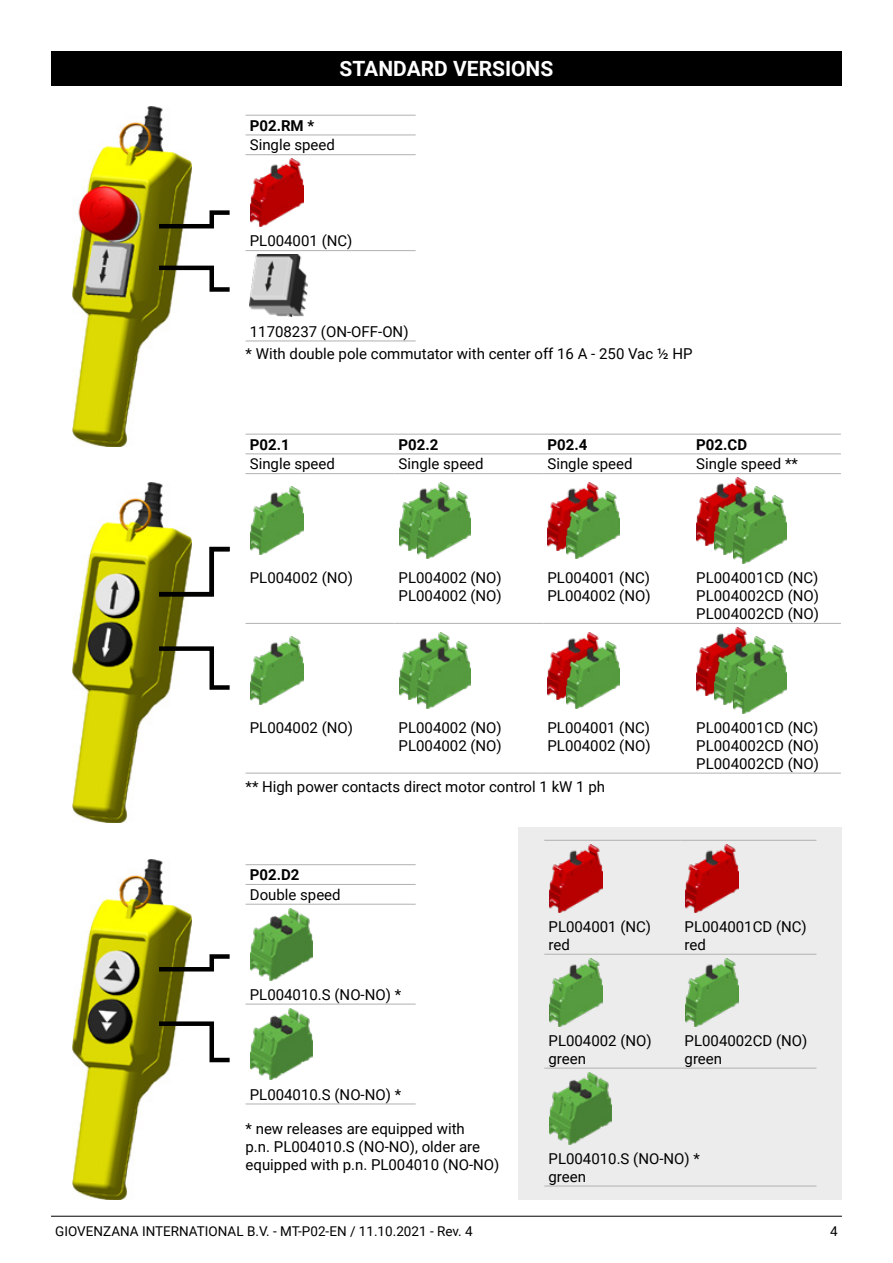
<style>
.page{position:relative;width:893px;height:1263px;background:#fff}
.page>*{position:absolute;margin:0;border:0;box-sizing:border-box;transform-origin:0 0}
.t1{font:700 21px "Roboto";color:#fff}
.t2{font:15px/18px "Roboto";color:#000}
.t3{font:700 15px "Roboto";color:#000}
.t4{font:13.5px "Roboto";color:#000}
</style>
<div class="page">
<hr style="left:51px;top:1216px;width:791px;height:1px;background:#000">
<div style="left:51px;top:51px;width:791px;height:34px;background:#000"></div>
<img style="left:72px;top:483px;width:120px;height:340px">
<img style="left:72px;top:859px;width:120px;height:340px">
<hr style="left:246px;top:434px;width:148px;height:1px;background:#b1b1b0">
<hr style="left:394px;top:434px;width:149px;height:1px;background:#b1b1b0">
<hr style="left:543px;top:434px;width:149px;height:1px;background:#b1b1b0">
<hr style="left:692px;top:434px;width:149px;height:1px;background:#b1b1b0">
<hr style="left:246px;top:453px;width:148px;height:1px;background:#b1b1b0">
<hr style="left:394px;top:453px;width:149px;height:1px;background:#b1b1b0">
<hr style="left:543px;top:453px;width:149px;height:1px;background:#b1b1b0">
<hr style="left:692px;top:453px;width:149px;height:1px;background:#b1b1b0">
<hr style="left:246px;top:473px;width:148px;height:1px;background:#b1b1b0">
<hr style="left:394px;top:473px;width:149px;height:1px;background:#b1b1b0">
<hr style="left:543px;top:473px;width:149px;height:1px;background:#b1b1b0">
<hr style="left:692px;top:473px;width:149px;height:1px;background:#b1b1b0">
<hr style="left:246px;top:623px;width:148px;height:1px;background:#b1b1b0">
<hr style="left:394px;top:623px;width:149px;height:1px;background:#b1b1b0">
<hr style="left:543px;top:623px;width:149px;height:1px;background:#b1b1b0">
<hr style="left:692px;top:623px;width:149px;height:1px;background:#b1b1b0">
<hr style="left:246px;top:773px;width:148px;height:1px;background:#b1b1b0">
<hr style="left:394px;top:773px;width:149px;height:1px;background:#b1b1b0">
<hr style="left:543px;top:773px;width:149px;height:1px;background:#b1b1b0">
<hr style="left:692px;top:773px;width:149px;height:1px;background:#b1b1b0">
<img style="left:250px;top:487px;width:53px;height:67px">
<img style="left:399px;top:482px;width:51px;height:68px">
<img style="left:417px;top:491px;width:53px;height:68px">
<img style="left:548px;top:482px;width:51px;height:68px">
<img style="left:566px;top:491px;width:53px;height:68px">
<img style="left:697px;top:478px;width:50px;height:67px">
<img style="left:715px;top:487px;width:51px;height:67px">
<img style="left:733px;top:496px;width:53px;height:67px">
<img style="left:250px;top:636px;width:53px;height:68px">
<img style="left:399px;top:632px;width:51px;height:68px">
<img style="left:417px;top:641px;width:53px;height:68px">
<img style="left:548px;top:632px;width:51px;height:68px">
<img style="left:566px;top:641px;width:53px;height:68px">
<img style="left:697px;top:628px;width:50px;height:67px">
<img style="left:715px;top:636px;width:51px;height:68px">
<img style="left:733px;top:645px;width:53px;height:68px">
<hr style="left:246px;top:864px;width:170px;height:1px;background:#b1b1b0">
<hr style="left:246px;top:884px;width:170px;height:1px;background:#b1b1b0">
<hr style="left:246px;top:904px;width:170px;height:1px;background:#b1b1b0">
<hr style="left:246px;top:1004px;width:170px;height:1px;background:#b1b1b0">
<hr style="left:246px;top:1103px;width:170px;height:1px;background:#b1b1b0">
<img style="left:251px;top:908px;width:62px;height:72px">
<img style="left:251px;top:1008px;width:62px;height:72px">
<hr style="left:246px;top:115px;width:170px;height:1px;background:#b1b1b0">
<hr style="left:246px;top:135px;width:170px;height:1px;background:#b1b1b0">
<hr style="left:246px;top:154px;width:170px;height:1px;background:#b1b1b0">
<hr style="left:246px;top:250px;width:170px;height:1px;background:#b1b1b0">
<hr style="left:246px;top:341px;width:170px;height:1px;background:#b1b1b0">
<img style="left:250px;top:159px;width:53px;height:68px">
<img style="left:250px;top:255px;width:58px;height:62px">
<img style="left:72px;top:106px;width:120px;height:340px">
<div style="left:519px;top:827px;width:323px;height:372px;background:#ececec"></div>
<hr style="left:544px;top:840px;width:136px;height:1px;background:#b1b1b0">
<hr style="left:680px;top:840px;width:136px;height:1px;background:#b1b1b0">
<hr style="left:544px;top:954px;width:136px;height:1px;background:#b1b1b0">
<hr style="left:680px;top:954px;width:136px;height:1px;background:#b1b1b0">
<hr style="left:544px;top:1068px;width:136px;height:1px;background:#b1b1b0">
<hr style="left:680px;top:1068px;width:136px;height:1px;background:#b1b1b0">
<hr style="left:544px;top:1186px;width:136px;height:1px;background:#b1b1b0">
<hr style="left:680px;top:1186px;width:136px;height:1px;background:#b1b1b0">
<img style="left:549px;top:844px;width:53px;height:68px">
<img style="left:685px;top:844px;width:53px;height:68px">
<img style="left:549px;top:958px;width:53px;height:68px">
<img style="left:685px;top:958px;width:53px;height:68px">
<img style="left:549px;top:1072px;width:62px;height:72px">
<svg style="left:155px;top:208px;width:75px;height:23px"></svg>
<svg style="left:155px;top:263px;width:75px;height:31px"></svg>
<svg style="left:155px;top:644px;width:75px;height:48px"></svg>
<svg style="left:155px;top:545px;width:75px;height:54px"></svg>
<svg style="left:155px;top:1019px;width:75px;height:45px"></svg>
<svg style="left:155px;top:952px;width:75px;height:22px"></svg>
<h1 class="t1" style="left:340px;top:54px;width:215px">STANDARD VERSIONS</h1>
<p class="t3" style="left:250px;top:115px;width:66px">P02.RM *</p>
<p class="t2" style="left:250px;top:136px;width:87px">Single speed</p>
<p class="t2" style="left:250px;top:231px;width:104px">PL004001 (NC)</p>
<p class="t2" style="left:246px;top:319px;width:448px;line-height:22.6px">11708237 (ON-OFF-ON)<br>* With double pole commutator with center off 16 A - 250 Vac ½ HP</p>
<p class="t3" style="left:250px;top:434px;width:41px">P02.1</p>
<p class="t3" style="left:399px;top:434px;width:41px">P02.2</p>
<p class="t3" style="left:547px;top:434px;width:41px">P02.4</p>
<p class="t3" style="left:696px;top:434px;width:52px">P02.CD</p>
<p class="t2" style="left:250px;top:454px;width:87px">Single speed</p>
<p class="t2" style="left:399px;top:454px;width:87px">Single speed</p>
<p class="t2" style="left:547px;top:454px;width:87px">Single speed</p>
<p class="t2" style="left:696px;top:454px;width:103px">Single speed **</p>
<p class="t2" style="left:250px;top:568px;width:105px">PL004002 (NO)</p>
<p class="t2" style="left:399px;top:568px;width:105px">PL004002 (NO)<br>PL004002 (NO)</p>
<p class="t2" style="left:547px;top:568px;width:105px">PL004001 (NC)<br>PL004002 (NO)</p>
<p class="t2" style="left:696px;top:568px;width:124px;text-align:justify">PL004001CD (NC)<br>PL004002CD (NO)<br>PL004002CD (NO)</p>
<p class="t2" style="left:250px;top:718px;width:105px">PL004002 (NO)</p>
<p class="t2" style="left:399px;top:718px;width:105px">PL004002 (NO)<br>PL004002 (NO)</p>
<p class="t2" style="left:547px;top:718px;width:105px">PL004001 (NC)<br>PL004002 (NO)</p>
<p class="t2" style="left:696px;top:718px;width:124px;text-align:justify">PL004001CD (NC)<br>PL004002CD (NO)<br>PL004002CD (NO)</p>
<p class="t2" style="left:246px;top:777px;width:361px">** High power contacts direct motor control 1 kW 1 ph</p>
<p class="t3" style="left:250px;top:864px;width:51px">P02.D2</p>
<p class="t2" style="left:250px;top:885px;width:92px">Double speed</p>
<p class="t2" style="left:250px;top:985px;width:153px">PL004010.S (NO-NO) *</p>
<p class="t2" style="left:250px;top:1085px;width:153px">PL004010.S (NO-NO) *</p>
<p class="t2" style="left:246px;top:1119px;width:255px">* new releases are equipped with<br>p.n. PL004010.S (NO-NO), older are equipped with p.n. PL004010 (NO-NO)</p>
<p class="t2" style="left:549px;top:917px;width:104px">PL004001 (NC) red</p>
<p class="t2" style="left:685px;top:917px;width:123px">PL004001CD (NC) red</p>
<p class="t2" style="left:549px;top:1031px;width:105px">PL004002 (NO) green</p>
<p class="t2" style="left:685px;top:1031px;width:124px">PL004002CD (NO) green</p>
<p class="t2" style="left:549px;top:1149px;width:153px">PL004010.S (NO-NO) * green</p>
<p class="t4" style="left:55px;top:1222px;width:419px">GIOVENZANA INTERNATIONAL B.V. - MT-P02-EN / 11.10.2021 - Rev. 4</p>
<p class="t4" style="left:830px;top:1222px;width:9px">4</p>
</div>
